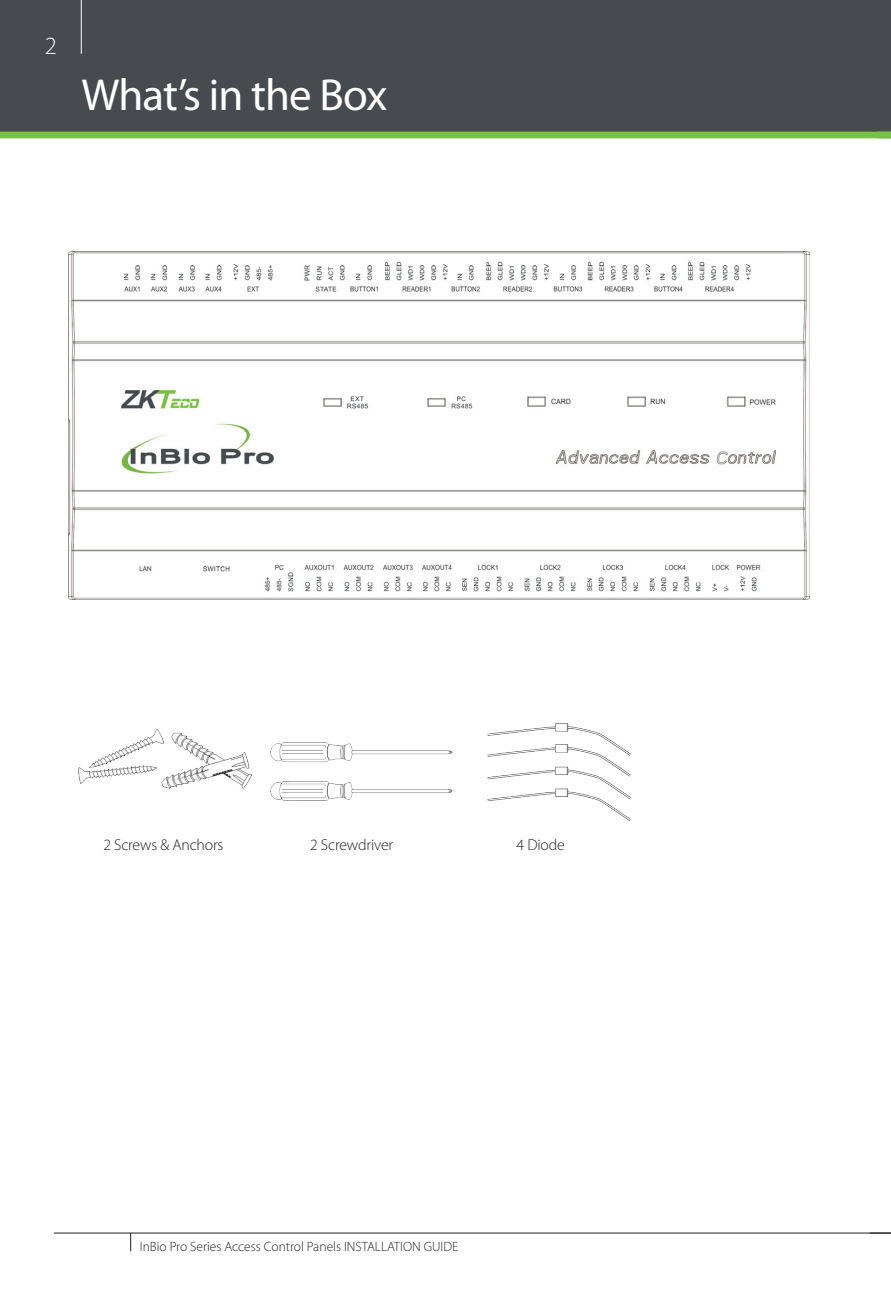
<style>
.page{position:relative;width:891px;height:1296px;background:#fff}
.page>*{position:absolute;margin:0;border:0;box-sizing:border-box;transform-origin:0 0}
.t1{font:45px "Myriad Pro";letter-spacing:-.02em;color:#fff}
.t2{font:300 24.75px "Myriad Pro";color:#fff}
.t3{font:300 15.75px "Myriad Pro";letter-spacing:-.01em;color:#231f20}
.t4{font:300 13.5px "Myriad Pro";color:#231f20}
</style>
<div class="page">
<div style="left:0;top:0;width:891px;height:135px;background:#474a4e"></div>
<hr style="left:54px;top:1233px;width:837px;height:1px;background:#231f20">
<svg style="left:870px;top:1233px;width:21px;height:1px"></svg>
<hr style="left:81px;top:0;width:1px;height:54px;background:#fff">
<svg style="left:130px;top:1233px;width:1px;height:18px"></svg>
<div style="left:0;top:132px;width:891px;height:6px;background:#79c142"></div>
<img style="left:78px;top:728px;width:173px;height:60px">
<img style="left:68px;top:252px;width:741px;height:348px">
<img style="left:271px;top:743px;width:181px;height:58px">
<img style="left:488px;top:724px;width:143px;height:96px">
<h2 class="t2" style="left:45px;top:36px;width:14px">2</h2>
<h1 class="t1" style="left:82px;top:78px;width:307px">What’s in the Box</h1>
<p class="t3" style="left:103px;top:838px;width:122px">2 Screws &amp; Anchors</p>
<p class="t3" style="left:310px;top:838px;width:85px">2 Screwdriver</p>
<p class="t3" style="left:517px;top:838px;width:50px">4 Diode</p>
<p class="t4" style="left:140px;top:1239px;width:320px">InBio Pro Series Access Control Panels INSTALLATION GUIDE</p>
</div>
